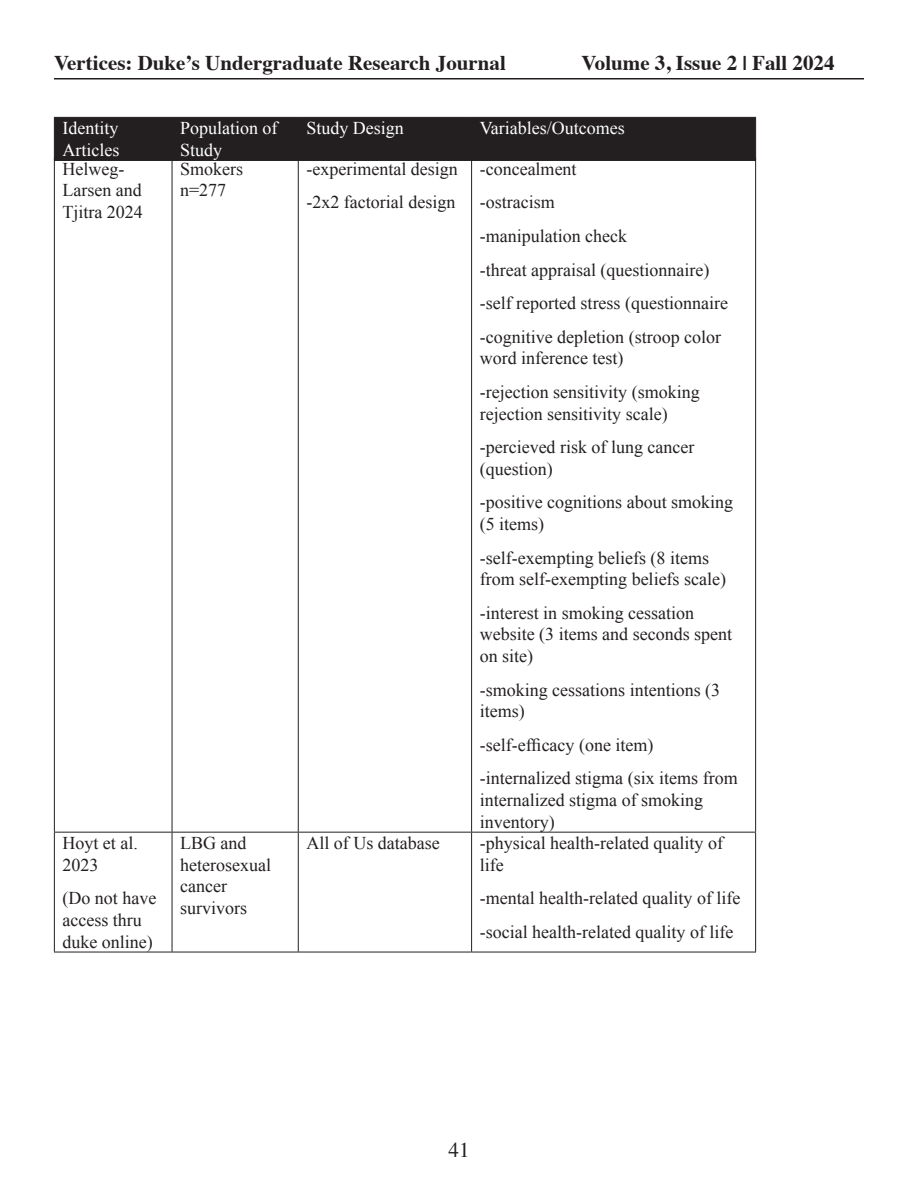
<style>
.page{position:relative;width:918px;height:1188px;background:#fff}
.page>*{position:absolute;margin:0;border:0;box-sizing:border-box;transform-origin:0 0}
.t1{font:700 21px "Times";color:#231f20}
.t2{font:21px "Times";color:#231f20}
.t3{font:18px/21.6px "Times New Roman";color:#231f20}
.t4{font:18px/21.6px "Times New Roman";color:#fff}
</style>
<div class="page">
<hr style="left:54px;top:832px;width:118px;height:1px;background:#231f20">
<hr style="left:172px;top:832px;width:126px;height:1px;background:#231f20">
<hr style="left:298px;top:832px;width:174px;height:1px;background:#231f20">
<hr style="left:472px;top:832px;width:284px;height:1px;background:#231f20">
<hr style="left:54px;top:952px;width:118px;height:1px;background:#231f20">
<hr style="left:172px;top:952px;width:126px;height:1px;background:#231f20">
<hr style="left:298px;top:952px;width:174px;height:1px;background:#231f20">
<hr style="left:472px;top:952px;width:284px;height:1px;background:#231f20">
<hr style="left:54px;top:158px;width:1px;height:674px;background:#231f20">
<hr style="left:54px;top:833px;width:1px;height:119px;background:#231f20">
<hr style="left:172px;top:158px;width:1px;height:674px;background:#231f20">
<hr style="left:298px;top:158px;width:1px;height:674px;background:#231f20">
<hr style="left:471px;top:158px;width:1px;height:674px;background:#231f20">
<hr style="left:755px;top:158px;width:1px;height:674px;background:#231f20">
<hr style="left:172px;top:833px;width:1px;height:119px;background:#231f20">
<hr style="left:298px;top:833px;width:1px;height:119px;background:#231f20">
<hr style="left:471px;top:833px;width:1px;height:119px;background:#231f20">
<hr style="left:755px;top:833px;width:1px;height:119px;background:#231f20">
<hr style="left:54px;top:78px;width:810px;height:2px;background:#231f20">
<div style="left:55px;top:118px;width:700px;height:42px;background:#231f20"></div>
<hr style="left:54px;top:117px;width:118px;height:1px;background:#231f20">
<hr style="left:172px;top:117px;width:126px;height:1px;background:#231f20">
<hr style="left:298px;top:117px;width:174px;height:1px;background:#231f20">
<hr style="left:472px;top:117px;width:284px;height:1px;background:#231f20">
<hr style="left:54px;top:160px;width:118px;height:1px;background:#231f20">
<hr style="left:172px;top:160px;width:126px;height:1px;background:#231f20">
<hr style="left:298px;top:160px;width:174px;height:1px;background:#231f20">
<hr style="left:472px;top:160px;width:284px;height:1px;background:#231f20">
<hr style="left:54px;top:118px;width:1px;height:42px;background:#231f20">
<hr style="left:172px;top:118px;width:1px;height:42px;background:#231f20">
<hr style="left:298px;top:118px;width:1px;height:42px;background:#231f20">
<hr style="left:471px;top:118px;width:1px;height:42px;background:#231f20">
<hr style="left:755px;top:118px;width:1px;height:42px;background:#231f20">
<p class="t1" style="left:54px;top:43px;width:453px">Vertices: Duke’s Undergraduate Research Journal</p>
<p class="t1" style="left:582px;top:43px;width:254px">Volume 3, Issue 2 | Fall 2024</p>
<p class="t4" style="left:62px;top:117px;width:58px">Identity<br>Articles</p>
<p class="t4" style="left:180px;top:117px;width:99px">Population of<br>Study</p>
<p class="t4" style="left:306px;top:117px;width:99px">Study Design</p>
<p class="t4" style="left:480px;top:117px;width:146px">Variables/Outcomes</p>
<p class="t3" style="left:62px;top:158px;width:82px">Helweg-<br>Larsen and<br>Tjitra 2024</p>
<p class="t3" style="left:180px;top:158px;width:65px">Smokers n=277</p>
<p class="t3" style="left:306px;top:158px;width:153px">-experimental design</p>
<p class="t3" style="left:306px;top:191px;width:150px">-2x2 factorial design</p>
<p class="t3" style="left:480px;top:158px;width:98px">-concealment</p>
<p class="t3" style="left:480px;top:191px;width:76px">-ostracism</p>
<p class="t3" style="left:480px;top:225px;width:149px">-manipulation check</p>
<p class="t3" style="left:480px;top:259px;width:231px">-threat appraisal (questionnaire)</p>
<p class="t3" style="left:480px;top:292px;width:250px">-self reported stress (questionnaire</p>
<p class="t3" style="left:480px;top:326px;width:243px">-cognitive depletion (stroop color word inference test)</p>
<p class="t3" style="left:480px;top:381px;width:221px">-rejection sensitivity (smoking rejection sensitivity scale)</p>
<p class="t3" style="left:480px;top:436px;width:216px">-percieved risk of lung cancer (question)</p>
<p class="t3" style="left:480px;top:491px;width:255px">-positive cognitions about smoking (5 items)</p>
<p class="t3" style="left:480px;top:547px;width:248px">-self-exempting beliefs (8 items from self-exempting beliefs scale)</p>
<p class="t3" style="left:480px;top:602px;width:254px">-interest in smoking cessation website (3 items and seconds spent on site)</p>
<p class="t3" style="left:480px;top:679px;width:242px">-smoking cessations intentions (3 items)</p>
<p class="t3" style="left:480px;top:734px;width:175px">-self-efficacy (one item)</p>
<p class="t3" style="left:480px;top:767px;width:259px">-internalized stigma (six items from internalized stigma of smoking inventory)</p>
<p class="t3" style="left:62px;top:832px;width:77px">Hoyt et al.<br>2023</p>
<p class="t3" style="left:62px;top:887px;width:95px">(Do not have access thru duke online)</p>
<p class="t3" style="left:180px;top:832px;width:92px">LBG and heterosexual cancer survivors</p>
<p class="t3" style="left:306px;top:832px;width:135px">All of Us database</p>
<p class="t3" style="left:480px;top:832px;width:245px">-physical health-related quality of life</p>
<p class="t3" style="left:480px;top:887px;width:262px">-mental health-related quality of life</p>
<p class="t3" style="left:480px;top:921px;width:255px">-social health-related quality of life</p>
<p class="t2" style="left:448px;top:1130px;width:22px">41</p>
</div>
